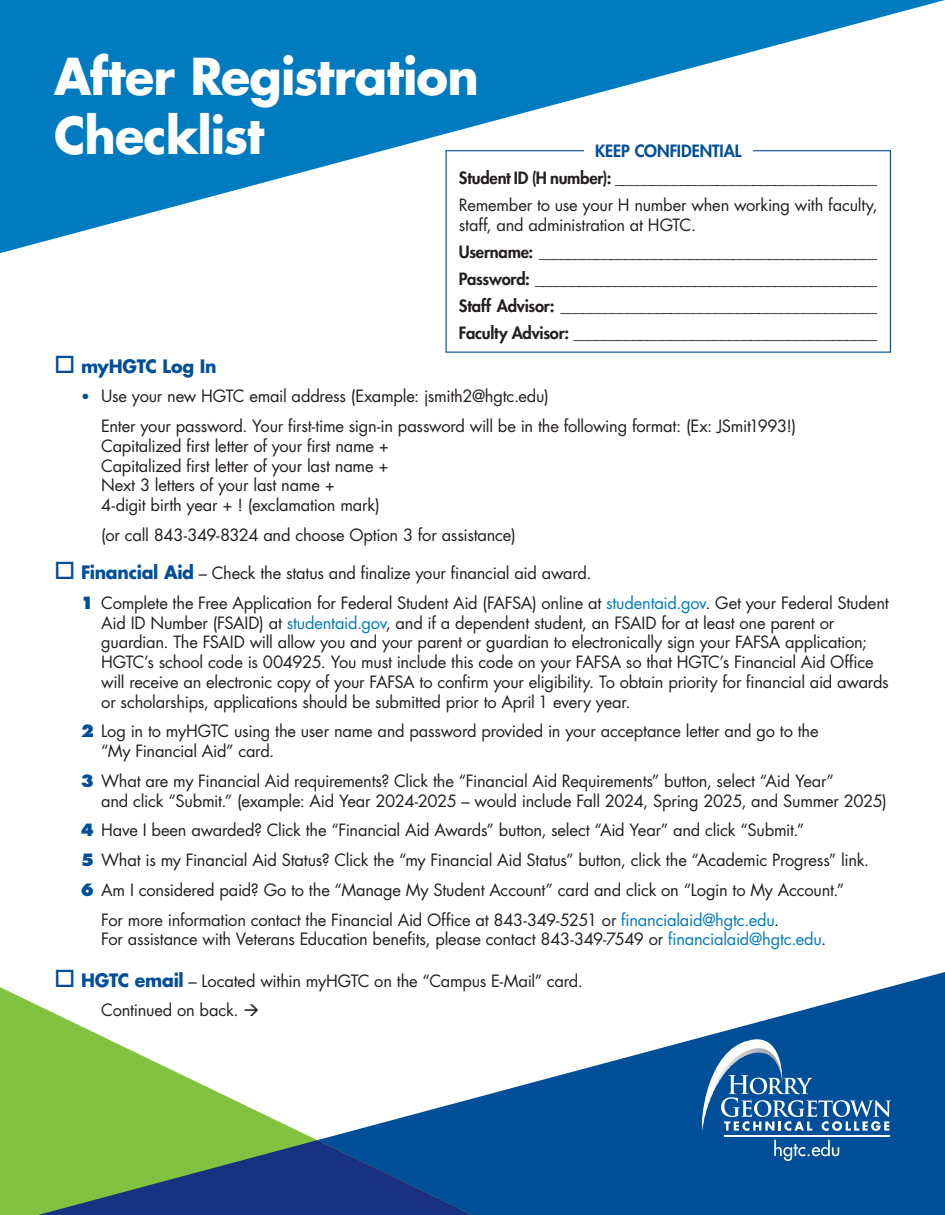
<style>
.page{position:relative;width:945px;height:1215px;background:#fff}
.page>*{position:absolute;margin:0;border:0;box-sizing:border-box;transform-origin:0 0}
.t1{font:700 49.5px/59.4px "Futura Std";letter-spacing:-.02em;color:#fff;scale:.96 1}
.t2{font:700 18px "Futura Std";letter-spacing:-.01em;color:#014e99;scale:.96 1}
.t3{font:16.5px/19.8px "Futura Std";letter-spacing:-.015em;color:#231f20}
.s1{font-weight:800;color:#014e99}
.s2{font-weight:800}
.s3{font-size:14.85px;color:#014e99}
.s4{color:#014e99}
.s5{font-weight:700;font-size:18px;color:#014e99}
.s6{color:#007bc0}
</style>
<div class="page">
<svg style="left:0;top:0;width:945px;height:253px;fill:#007bc0"></svg>
<svg style="left:472px;top:972px;width:473px;height:243px;fill:#014e99"></svg>
<svg style="left:702px;top:1039px;width:189px;height:92px;background:#2f6eab"></svg>
<hr style="left:724px;top:1135px;width:165px;height:1px;background:#fff">
<svg style="left:774px;top:1140px;width:65px;height:21px"></svg>
<svg style="left:0;top:987px;width:472px;height:228px"></svg>
<svg style="left:38px;top:1140px;width:435px;height:75px;background:#356570"></svg>
<div style="left:446px;top:150px;width:445px;height:203px;border:1px solid #014e99"></div>
<div style="left:584px;top:135px;width:169px;height:30px;background:#fff"></div>
<h1 class="t1" style="left:54px;top:46px;width:444px">After Registration<br>Checklist</h1>
<p class="t3" style="left:459px;top:138px;width:420px;line-height:27px;text-align:center"><span class="s1">KEEP CONFIDENTIAL<br></span><span class="s2">Student ID (H number):</span> ____________________________________<br>Remember to use your H number when working with faculty,</p>
<p class="t3" style="left:459px;top:211px;width:420px;line-height:27px">staff, and administration at HGTC.<br><span class="s2">Username:</span> _______________________________________________ <span class="s2">Password:</span> _______________________________________________ <span class="s2">Staff Advisor:</span> ___________________________________________ <span class="s2">Faculty Advisor:</span> _________________________________________</p>
<p class="t2" style="left:54px;top:354px;width:171px">□ myHGTC Log In</p>
<p class="t3" style="left:101px;top:382px;width:696px;line-height:29.7px;text-indent:-20px"><span class="s3">•</span> Use your new HGTC email address (Example: jsmith2@hgtc.edu)<br>Enter your password. Your first-time sign-in password will be in the following format: (Ex: JSmit1993!)</p>
<p class="t3" style="left:101px;top:436px;width:289px">Capitalized first letter of your first name + Capitalized first letter of your last name + Next 3 letters of your last name +<br>4-digit birth year + ! (exclamation mark)</p>
<p class="t3" style="left:101px;top:525px;width:416px">(or call 843-349-8324 and choose Option 3 for assistance)</p>
<p class="t3" style="left:81px;top:558px;width:809px;line-height:29.7px;text-indent:-27px"><span class="s4">□</span> <span class="s5">Financial Aid</span> – Check the status and finalize your financial aid award.<br><span class="s1">1</span> Complete the Free Application for Federal Student Aid (FAFSA) online at <span class="s6">studentaid.gov</span>. Get your Federal Student</p>
<p class="t3" style="left:101px;top:613px;width:789px">Aid ID Number (FSAID) at <span class="s6">studentaid.gov</span>, and if a dependent student, an FSAID for at least one parent or guardian. The FSAID will allow you and your parent or guardian to electronically sign your FAFSA application; HGTC’s school code is 004925. You must include this code on your FAFSA so that HGTC’s Financial Aid Office will receive an electronic copy of your FAFSA to confirm your eligibility. To obtain priority for financial aid awards or scholarships, applications should be submitted prior to April 1 every year.</p>
<p class="t3" style="left:101px;top:722px;width:719px;text-indent:-20px"><span class="s1">2</span> Log in to myHGTC using the user name and password provided in your acceptance letter and go to the “My Financial Aid” card.</p>
<p class="t3" style="left:101px;top:771px;width:787px;text-indent:-20px"><span class="s1">3</span> What are my Financial Aid requirements? Click the “Financial Aid Requirements” button, select “Aid Year”<br>and click “Submit.” (example: Aid Year 2024-2025 – would include Fall 2024, Spring 2025, and Summer 2025)</p>
<p class="t3" style="left:81px;top:821px;width:725px"><span class="s1">4</span> Have I been awarded? Click the “Financial Aid Awards” button, select “Aid Year” and click “Submit.”</p>
<p class="t3" style="left:81px;top:850px;width:790px"><span class="s1">5</span> What is my Financial Aid Status? Click the “my Financial Aid Status” button, click the “Academic Progress” link.</p>
<p class="t3" style="left:81px;top:880px;width:765px"><span class="s1">6</span> Am I considered paid? Go to the “Manage My Student Account” card and click on “Login to My Account.”</p>
<p class="t3" style="left:101px;top:910px;width:680px">For more information contact the Financial Aid Office at 843-349-5251 or <span class="s6">financialaid@hgtc.edu</span>.</p>
<p class="t3" style="left:101px;top:930px;width:726px">For assistance with Veterans Education benefits, please contact 843-349-7549 or <span class="s6">financialaid@hgtc.edu</span>.</p>
<p class="t3" style="left:101px;top:966px;width:483px;line-height:29.7px;text-indent:-47px"><span class="s4">□</span> <span class="s5">HGTC email</span> – Located within myHGTC on the “Campus E-Mail” card.<br>Continued on back. →</p>
</div>
